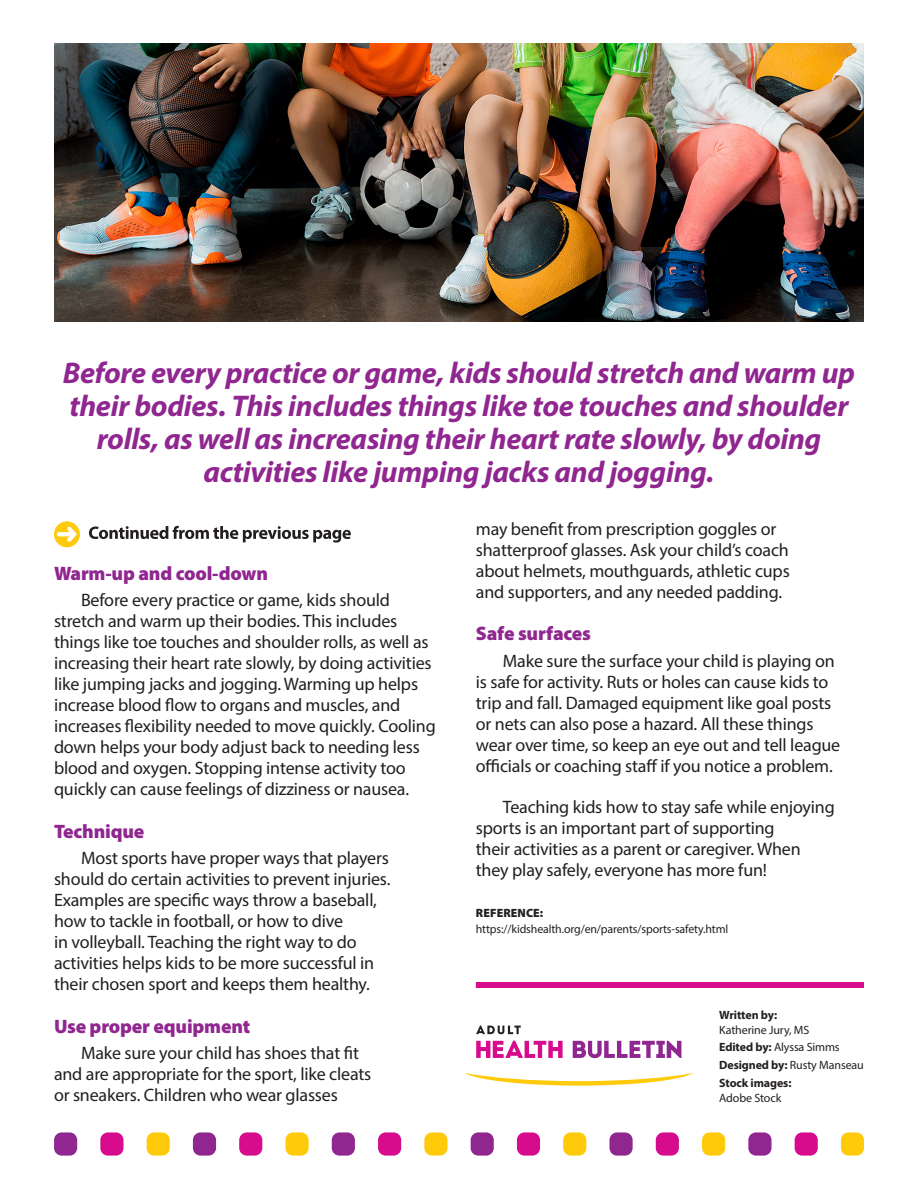
<style>
.page{position:relative;width:918px;height:1188px;background:#fff}
.page>*{position:absolute;margin:0;border:0;box-sizing:border-box;transform-origin:0 0}
.t1{font:italic 700 30px/33px "Myriad Pro";letter-spacing:-.01em;color:#90268f;text-align:center}
.t2{font:900 19.5px "Myriad Pro";letter-spacing:-.01em;color:#90268f}
.t3{font:18px/21px "Myriad Pro";letter-spacing:-.01em;color:#231f20}
.t4{font:12px/17.7px "Myriad Pro";letter-spacing:-.01em;color:#231f20}
.t5{font:700 12px "Myriad Pro";letter-spacing:-.01em;color:#231f20}
.t6{font:900 12px "Myriad Pro";letter-spacing:.01em;color:#231f20}
.s1{font-weight:700}
</style>
<div class="page">
<div style="left:54px;top:1132px;width:23px;height:24px;background:#90268f;border-radius:8px"></div>
<div style="left:193px;top:1132px;width:23px;height:24px;background:#90268f;border-radius:8px"></div>
<div style="left:332px;top:1132px;width:23px;height:24px;background:#90268f;border-radius:8px"></div>
<div style="left:471px;top:1132px;width:23px;height:24px;background:#90268f;border-radius:8px"></div>
<div style="left:609px;top:1132px;width:24px;height:24px;background:#90268f;border-radius:8px"></div>
<div style="left:748px;top:1132px;width:23px;height:24px;background:#90268f;border-radius:8px"></div>
<div style="left:100px;top:1132px;width:23px;height:24px;background:#d70c8c;border-radius:8px"></div>
<div style="left:239px;top:1132px;width:23px;height:24px;background:#d70c8c;border-radius:8px"></div>
<div style="left:378px;top:1132px;width:23px;height:24px;background:#d70c8c;border-radius:8px"></div>
<div style="left:517px;top:1132px;width:23px;height:24px;background:#d70c8c;border-radius:8px"></div>
<div style="left:656px;top:1132px;width:23px;height:24px;background:#d70c8c;border-radius:8px"></div>
<div style="left:795px;top:1132px;width:23px;height:24px;background:#d70c8c;border-radius:8px"></div>
<div style="left:147px;top:1132px;width:23px;height:24px;background:#feca0a;border-radius:8px"></div>
<div style="left:285px;top:1132px;width:24px;height:24px;background:#feca0a;border-radius:8px"></div>
<div style="left:424px;top:1132px;width:23px;height:24px;background:#feca0a;border-radius:8px"></div>
<div style="left:563px;top:1132px;width:23px;height:24px;background:#feca0a;border-radius:8px"></div>
<div style="left:702px;top:1132px;width:23px;height:24px;background:#feca0a;border-radius:8px"></div>
<div style="left:841px;top:1132px;width:23px;height:24px;background:#feca0a;border-radius:8px"></div>
<svg style="left:465px;top:1073px;width:228px;height:13px"></svg>
<svg style="left:476px;top:1025px;width:45px;height:9px"></svg>
<svg style="left:573px;top:1041px;width:108px;height:17px"></svg>
<svg style="left:476px;top:1041px;width:87px;height:17px"></svg>
<div style="left:476px;top:982px;width:388px;height:6px;background:#d70c8c"></div>
<svg style="left:54px;top:521px;width:26px;height:26px"></svg>
<svg style="left:89px;top:526px;width:262px;height:17px"></svg>
<img style="left:54px;top:43px;width:810px;height:279px">
<h1 class="t1" style="left:63px;top:356px;width:794px">Before every practice or game, kids should stretch and warm up their bodies. This includes things like toe touches and shoulder rolls, as well as increasing their heart rate slowly, by doing activities like jumping jacks and jogging.</h1>
<p class="t2" style="left:54px;top:560px;width:216px">Warm-up and cool-down</p>
<p class="t3" style="left:54px;top:589px;width:383px;text-indent:27px">Before every practice or game, kids should stretch and warm up their bodies. This includes things like toe touches and shoulder rolls, as well as increasing their heart rate slowly, by doing activities like jumping jacks and jogging. Warming up helps increase blood flow to organs and muscles, and increases flexibility needed to move quickly. Cooling down helps your body adjust back to needing less blood and oxygen. Stopping intense activity too quickly can cause feelings of dizziness or nausea.</p>
<p class="t2" style="left:54px;top:818px;width:92px">Technique</p>
<p class="t3" style="left:54px;top:847px;width:338px;text-indent:27px">Most sports have proper ways that players should do certain activities to prevent injuries.<br>Examples are specific ways throw a baseball, how to tackle in football, or how to dive<br>in volleyball. Teaching the right way to do activities helps kids to be more successful in their chosen sport and keeps them healthy.</p>
<p class="t2" style="left:54px;top:1013px;width:198px">Use proper equipment</p>
<p class="t3" style="left:54px;top:1042px;width:319px;text-indent:27px">Make sure your child has shoes that fit and are appropriate for the sport, like cleats or sneakers. Children who wear glasses</p>
<p class="t3" style="left:476px;top:518px;width:315px">may benefit from prescription goggles or shatterproof glasses. Ask your child’s coach about helmets, mouthguards, athletic cups and supporters, and any needed padding.</p>
<p class="t2" style="left:476px;top:621px;width:117px">Safe surfaces</p>
<p class="t3" style="left:476px;top:650px;width:366px;text-indent:27px">Make sure the surface your child is playing on is safe for activity. Ruts or holes can cause kids to trip and fall. Damaged equipment like goal posts or nets can also pose a hazard. All these things wear over time, so keep an eye out and tell league officials or coaching staff if you notice a problem.</p>
<p class="t3" style="left:476px;top:796px;width:360px;text-indent:27px">Teaching kids how to stay safe while enjoying sports is an important part of supporting<br>their activities as a parent or caregiver. When they play safely, everyone has more fun!</p>
<p class="t6" style="left:476px;top:905px;width:69px">REFERENCE:</p>
<p class="t4" style="left:476px;top:920px;width:254px">https://kidshealth.org/en/parents/sports-safety.html</p>
<p class="t5" style="left:719px;top:1007px;width:60px">Written by:</p>
<p class="t4" style="left:719px;top:1020px;width:146px">Katherine Jury, MS<br><span class="s1">Edited by:</span> Alyssa Simms<br><span class="s1">Designed by:</span> Rusty Manseau<br><span class="s1">Stock images:</span></p>
<p class="t4" style="left:719px;top:1089px;width:64px">Adobe Stock</p>
</div>
